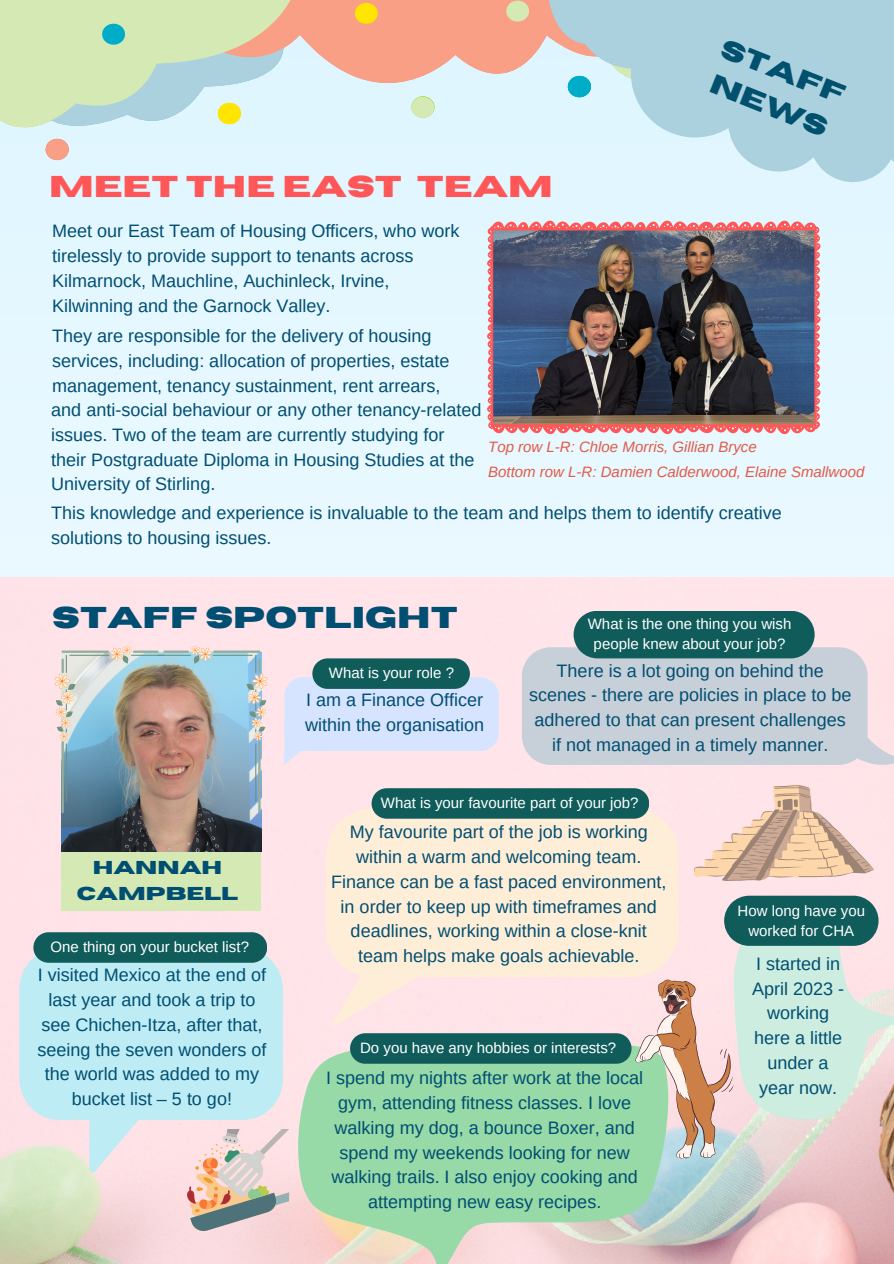
<style>
.page{position:relative;width:894px;height:1264px;background:#fff}
.page>*{position:absolute;margin:0;border:0;box-sizing:border-box;transform-origin:0 0}
.t1{font:700 30px "Horizon";color:#ff5757}
.t2{font:700 30px "Horizon";color:#004e72}
.t3{font:700 27px/37.2px "Horizon";color:#00506e}
.t4{font:700 18.6px/25.8px "Horizon";color:#004e72;text-align:center}
.t5{font:18px/24.8px "Arimo";color:#004e72}
.t6{font:15px/20.2px "Arimo";color:#fff;text-align:center}
.t7{font:italic 15px "Arimo";color:#e05b49}
</style>
<div class="page">
<div style="left:0;top:130px;width:893px;height:447px;background:#e7f8ff"></div>
<img style="left:0;top:577px;width:893px;height:686px">
<img style="left:61px;top:652px;width:200px;height:200px">
<hr style="left:133px;top:650px;width:26px;height:3px;background:#93ac9d">
<hr style="left:62px;top:741px;width:2px;height:72px;background:#93ac9d">
<hr style="left:131px;top:654px;width:34px;height:2px;background:#6f917c">
<hr style="left:62px;top:650px;width:47px;height:3px;background:#93ac9d">
<hr style="left:69px;top:654px;width:41px;height:2px;background:#6f917c">
<svg style="left:110px;top:645px;width:22px;height:18px"></svg>
<svg style="left:54px;top:654px;width:21px;height:86px;background:#e3d7cc"></svg>
<hr style="left:66px;top:743px;width:1px;height:58px;background:#6f917c">
<hr style="left:163px;top:650px;width:26px;height:3px;background:#93ac9d">
<hr style="left:258px;top:741px;width:2px;height:72px;background:#93ac9d">
<hr style="left:157px;top:654px;width:34px;height:2px;background:#6f917c">
<hr style="left:213px;top:650px;width:47px;height:3px;background:#93ac9d">
<hr style="left:212px;top:654px;width:41px;height:2px;background:#6f917c">
<svg style="left:190px;top:645px;width:22px;height:18px"></svg>
<svg style="left:246px;top:654px;width:22px;height:86px;background:#c3cdd2"></svg>
<hr style="left:255px;top:743px;width:1px;height:58px;background:#6f917c">
<div style="left:61px;top:852px;width:200px;height:58px;background:#d4e9b3"></div>
<img style="left:487px;top:221px;width:332px;height:213px">
<svg style="left:284px;top:658px;width:214px;height:107px;background:#b6c8d9"></svg>
<svg style="left:693px;top:784px;width:180px;height:97px;background:#eaccbe"></svg>
<svg style="left:326px;top:808px;width:352px;height:217px;background:#fdecd7"></svg>
<div style="left:371px;top:788px;width:278px;height:30px;background:#105c5b"></div>
<svg style="left:521px;top:647px;width:372px;height:123px;background:#cdd2d9"></svg>
<div style="left:573px;top:610px;width:241px;height:48px;background:#105c5b"></div>
<svg style="left:291px;top:1028px;width:381px;height:235px;background:#b8d7b8"></svg>
<svg style="left:19px;top:948px;width:264px;height:225px;background:#c8e9ef"></svg>
<div style="left:33px;top:932px;width:234px;height:30px;background:#105c5b"></div>
<svg style="left:350px;top:895px;width:543px;height:263px;background:#c2d0bf"></svg>
<svg style="left:185px;top:1128px;width:104px;height:104px;background:#d9c4bc"></svg>
<svg style="left:296px;top:0;width:245px;height:130px;background:#ecc8bf"></svg>
<svg style="left:355px;top:2px;width:23px;height:22px"></svg>
<svg style="left:506px;top:0;width:23px;height:22px"></svg>
<svg style="left:411px;top:96px;width:23px;height:22px"></svg>
<svg style="left:0;top:0;width:296px;height:156px;background:#d6e8bc"></svg>
<svg style="left:37px;top:23px;width:253px;height:137px;background:#d1e5d4"></svg>
<svg style="left:541px;top:0;width:352px;height:233px;background:#c3dbe6"></svg>
<h1 class="t1" style="left:49px;top:172px;width:505px">MEET THE EAST TEAM</h1>
<p class="t5" style="left:52px;top:219px;width:408px">Meet our East Team of Housing Officers, who work tirelessly to provide support to tenants across Kilmarnock, Mauchline, Auchinleck, Irvine, Kilwinning and the Garnock Valley.</p>
<p class="t5" style="left:52px;top:324px;width:398px">They are responsible for the delivery of housing services, including: allocation of properties, estate management, tenancy sustainment, rent arrears,</p>
<h2 class="t3" style="left:728px;top:30px;width:133px;rotate:22deg">STAFF<br>NEWS</h2>
<p class="t5" style="left:51px;top:397px;width:432px">and anti-social behaviour or any other tenancy-related issues. Two of the team are currently studying for their Postgraduate Diploma in Housing Studies at the University of Stirling.</p>
<p class="t7" style="left:488px;top:438px;width:270px">Top row L-R: Chloe Morris, Gillian Bryce</p>
<p class="t7" style="left:488px;top:463px;width:377px">Bottom row L-R: Damien Calderwood, Elaine Smallwood</p>
<p class="t5" style="left:51px;top:500px;width:731px">This knowledge and experience is invaluable to the team and helps them to identify creative solutions to housing issues.</p>
<h1 class="t2" style="left:52px;top:603px;width:407px">STAFF SPOTLIGHT</h1>
<p class="t6" style="left:329px;top:662px;width:126px">What is your role ?</p>
<p class="t5" style="left:305px;top:687px;width:180px">I am a Finance Officer within the organisation</p>
<p class="t6" style="left:587px;top:613px;width:205px">What is the one thing you wish people knew about your job?</p>
<p class="t5" style="left:529px;top:658px;width:323px;text-align:center">There is a lot going on behind the scenes - there are policies in place to be adhered to that can present challenges if not managed in a timely manner.</p>
<p class="t4" style="left:77px;top:855px;width:163px">HANNAH<br>CAMPBELL</p>
<p class="t6" style="left:50px;top:936px;width:200px">One thing on your bucket list?</p>
<p class="t5" style="left:37px;top:962px;width:231px;text-align:center">I visited Mexico at the end of last year and took a trip to see Chichen-Itza, after that, seeing the seven wonders of the world was added to my bucket list – 5 to go!</p>
<p class="t6" style="left:381px;top:792px;width:259px">What is your favourite part of your job?</p>
<p class="t5" style="left:331px;top:819px;width:336px;text-align:center">My favourite part of the job is working within a warm and welcoming team.<br>Finance can be a fast paced environment, in order to keep up with timeframes and deadlines, working within a close-knit team helps make goals achievable.</p>
<p class="t6" style="left:360px;top:1037px;width:257px">Do you have any hobbies or interests?</p>
<p class="t5" style="left:326px;top:1065px;width:318px;text-align:center">I spend my nights after work at the local gym, attending fitness classes. I love walking my dog, a bounce Boxer, and spend my weekends looking for new walking trails. I also enjoy cooking and attempting new easy recipes.</p>
<p class="t6" style="left:737px;top:900px;width:129px">How long have you worked for CHA</p>
<p class="t5" style="left:751px;top:951px;width:93px;text-align:center">I started in<br>April 2023 - working here a little under a year now.</p>
</div>
